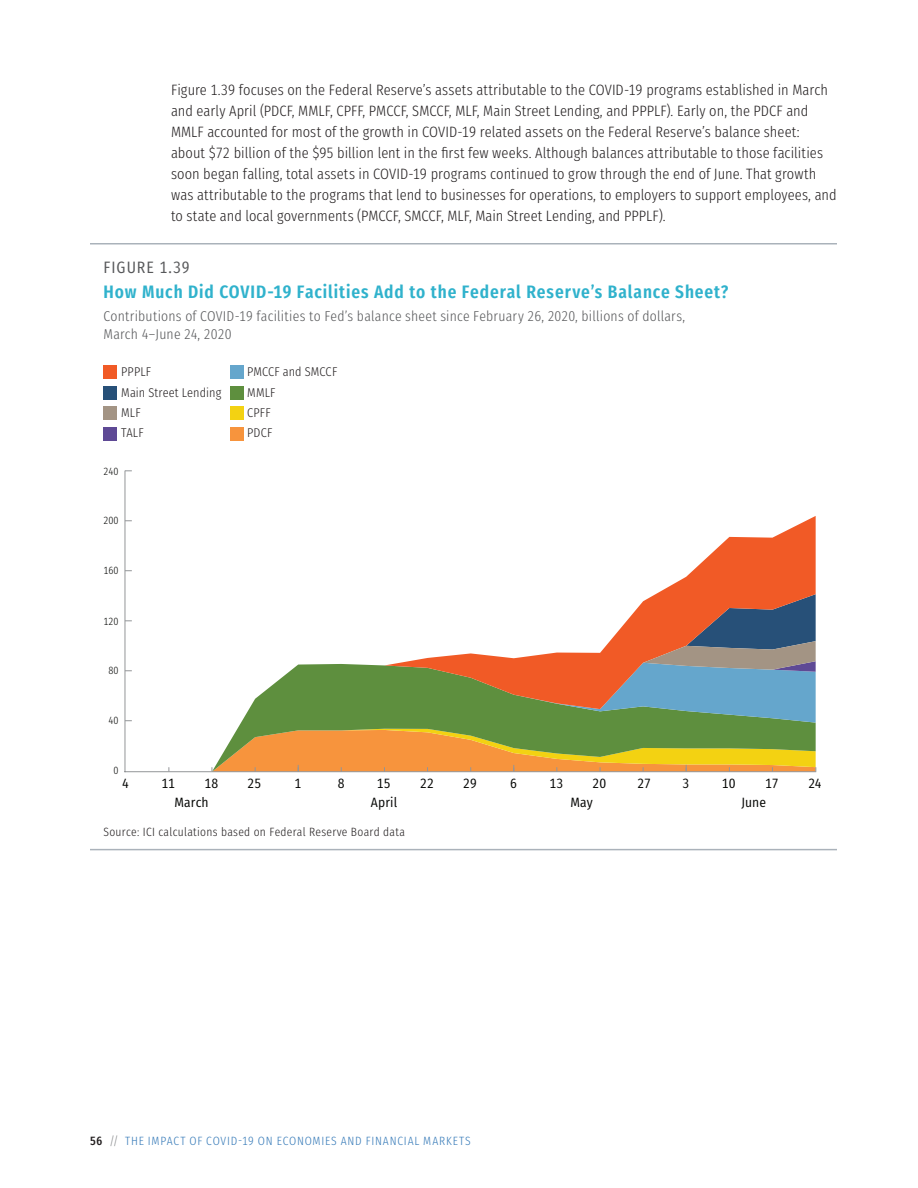
<style>
.page{position:relative;width:918px;height:1188px;background:#fff}
.page>*{position:absolute;margin:0;border:0;box-sizing:border-box;transform-origin:0 0}
.Figure_heading{font:600 18px "Fira Sans Condensed";letter-spacing:.05em;color:#30b2cc}
.Figure_number{font:16.5px "Fira Sans Condensed";letter-spacing:.06em;color:#57585a}
.Text{font:300 15px/21px "Fira Sans Condensed";letter-spacing:.005em;color:#231f20}
.Figure_heading_secon{font:300 14.25px/18px "Fira Sans Condensed";letter-spacing:.015em;color:#57585a}
.t1{font:13.5px "Fira Sans Condensed";letter-spacing:.005em;color:#040503}
.t2{font:300 12.75px/20.2px "Fira Sans Condensed";letter-spacing:.01em;color:#231f20}
.t3{font:300 12px "Fira Sans Condensed";letter-spacing:.065em;color:#367ab8}
.figure_footnote{font:300 12px "Fira Sans Condensed";letter-spacing:.025em;color:#231f20}
.t4{font:300 10.5px "Fira Sans Condensed";color:#040503}
.s1{font-weight:500;color:#231f20}
.s2{color:#808285}
</style>
<div class="page">
<hr style="left:90px;top:243px;width:747px;height:1px;background:#aab2ba">
<hr style="left:90px;top:849px;width:747px;height:1px;background:#aab2ba">
<svg style="left:237px;top:664px;width:579px;height:65px;background:#729d56"></svg>
<svg style="left:384px;top:516px;width:432px;height:193px"></svg>
<svg style="left:514px;top:594px;width:302px;height:129px"></svg>
<hr style="left:125px;top:471px;width:1px;height:301px;background:#939598">
<hr style="left:125px;top:771px;width:691px;height:1px;background:#939598">
<div style="left:104px;top:366px;width:13px;height:13px;background:#f15a26"></div>
<div style="left:230px;top:366px;width:13px;height:13px;background:#65a6cc"></div>
<div style="left:104px;top:386px;width:13px;height:14px;background:#275078"></div>
<div style="left:230px;top:386px;width:13px;height:14px;background:#5e8f3e"></div>
<div style="left:104px;top:407px;width:13px;height:13px;background:#a39484"></div>
<div style="left:104px;top:427px;width:13px;height:14px;background:#5e4995"></div>
<div style="left:230px;top:427px;width:13px;height:14px;background:#f7943d"></div>
<svg style="left:212px;top:729px;width:604px;height:43px;background:#c59f3e"></svg>
<div style="left:230px;top:407px;width:13px;height:13px;background:#f3d212"></div>
<p class="Text" style="left:171px;top:78px;width:667px">Figure 1.39 focuses on the Federal Reserve’s assets attributable to the COVID-19 programs established in March and early April (PDCF, MMLF, CPFF, PMCCF, SMCCF, MLF, Main Street Lending, and PPPLF). Early on, the PDCF and MMLF accounted for most of the growth in COVID-19 related assets on the Federal Reserve’s balance sheet: about $72 billion of the $95 billion lent in the first few weeks. Although balances attributable to those facilities soon began falling, total assets in COVID-19 programs continued to grow through the end of June. That growth was attributable to the programs that lend to businesses for operations, to employers to support employees, and to state and local governments (PMCCF, SMCCF, MLF, Main Street Lending, and PPPLF).</p>
<p class="Figure_number" style="left:104px;top:252px;width:88px">FIGURE 1.39</p>
<p class="Figure_heading" style="left:104px;top:275px;width:627px">How Much Did COVID-19 Facilities Add to the Federal Reserve’s Balance Sheet?</p>
<p class="Figure_heading_secon" style="left:104px;top:305px;width:583px">Contributions of COVID-19 facilities to Fed’s balance sheet since February 26, 2020, billions of dollars,<br>March 4–June 24, 2020</p>
<p class="t2" style="left:121px;top:361px;width:102px">PPPLF<br>Main Street Lending<br>MLF<br>TALF</p>
<p class="t2" style="left:247px;top:361px;width:92px">PMCCF and SMCCF<br>MMLF<br>CPFF<br>PDCF</p>
<p class="t4" style="left:104px;top:461px;width:17px">240</p>
<p class="t4" style="left:104px;top:511px;width:17px">200</p>
<p class="t4" style="left:104px;top:561px;width:17px">160</p>
<p class="t4" style="left:104px;top:611px;width:17px">120</p>
<p class="t4" style="left:109px;top:661px;width:12px">80</p>
<p class="t4" style="left:109px;top:711px;width:12px">40</p>
<p class="t4" style="left:114px;top:761px;width:7px">0</p>
<p class="t1" style="left:122px;top:773px;width:8px">4</p>
<p class="t1" style="left:161px;top:773px;width:15px">11</p>
<p class="t1" style="left:205px;top:773px;width:15px">18</p>
<p class="t1" style="left:248px;top:773px;width:15px">25</p>
<p class="t1" style="left:295px;top:773px;width:8px">1</p>
<p class="t1" style="left:338px;top:773px;width:8px">8</p>
<p class="t1" style="left:377px;top:773px;width:15px">15</p>
<p class="t1" style="left:420px;top:773px;width:15px">22</p>
<p class="t1" style="left:463px;top:773px;width:15px">29</p>
<p class="t1" style="left:510px;top:773px;width:8px">6</p>
<p class="t1" style="left:549px;top:773px;width:15px">13</p>
<p class="t1" style="left:593px;top:773px;width:15px">20</p>
<p class="t1" style="left:637px;top:773px;width:15px">27</p>
<p class="t1" style="left:683px;top:773px;width:8px">3</p>
<p class="t1" style="left:722px;top:773px;width:15px">10</p>
<p class="t1" style="left:765px;top:773px;width:15px">17</p>
<p class="t1" style="left:808px;top:773px;width:15px">24</p>
<p class="t1" style="left:175px;top:792px;width:36px">March</p>
<p class="t1" style="left:371px;top:792px;width:28px">April</p>
<p class="t1" style="left:570px;top:792px;width:24px">May</p>
<p class="t1" style="left:741px;top:792px;width:26px">June</p>
<p class="figure_footnote" style="left:104px;top:821px;width:303px">Source: ICI calculations based on Federal Reserve Board data</p>
<p class="t3" style="left:90px;top:1130px;width:382px"><span class="s1">56</span> <span class="s2">//</span> THE IMPACT OF COVID-19 ON ECONOMIES AND FINANCIAL MARKETS</p>
</div>
